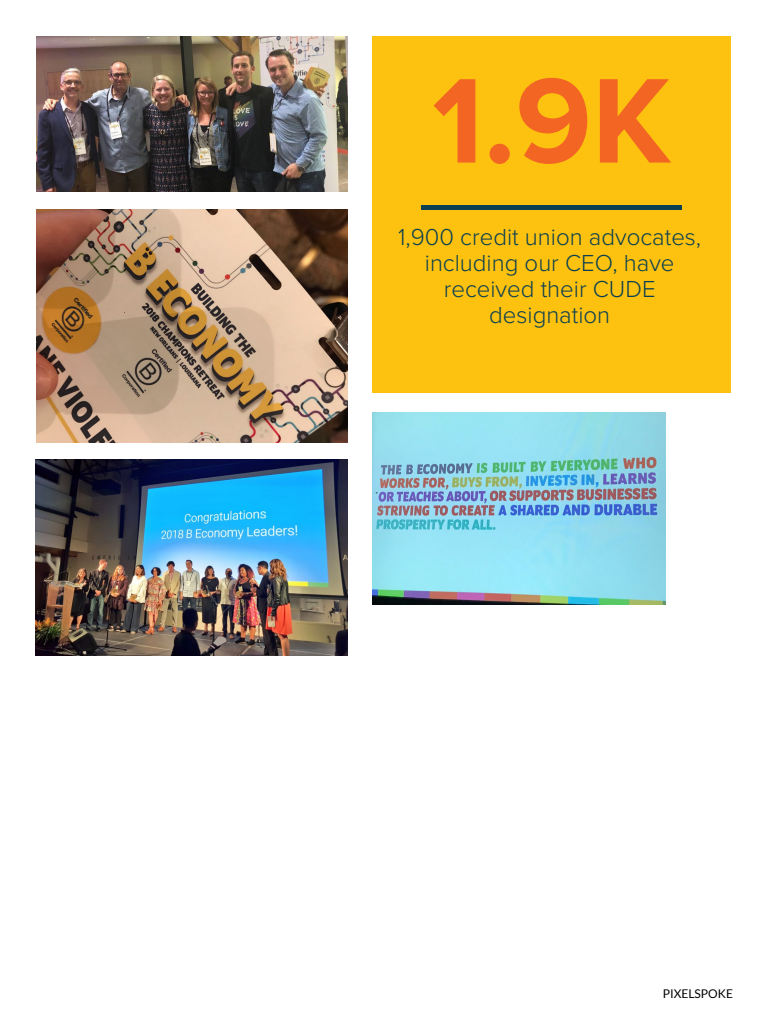
<style>
.page{position:relative;width:768px;height:1024px;background:#fff}
.page>*{position:absolute;margin:0;border:0;box-sizing:border-box;transform-origin:0 0}
.t1{font:700 125px "Proxima Nova";color:#f36523}
.t2{font:300 24px/26px "Proxima Nova";color:#0b4050;text-align:center}
.t3{font:12px "Lato";color:#000}
</style>
<div class="page">
<div style="left:372px;top:36px;width:359px;height:357px;background:#fdc110"></div>
<hr style="left:421px;top:205px;width:261px;height:4px;background:#0b4050">
<img style="left:36px;top:209px;width:312px;height:234px">
<img style="left:372px;top:412px;width:294px;height:193px">
<img style="left:36px;top:459px;width:312px;height:196px">
<img style="left:36px;top:36px;width:312px;height:156px">
<p class="t1" style="left:432px;top:28px;width:240px">1.9K</p>
<p class="t2" style="left:398px;top:223px;width:305px">1,900 credit union advocates, including our CEO, have received their CUDE designation</p>
<p class="t3" style="left:663px;top:987px;width:72px">PIXELSPOKE</p>
</div>
